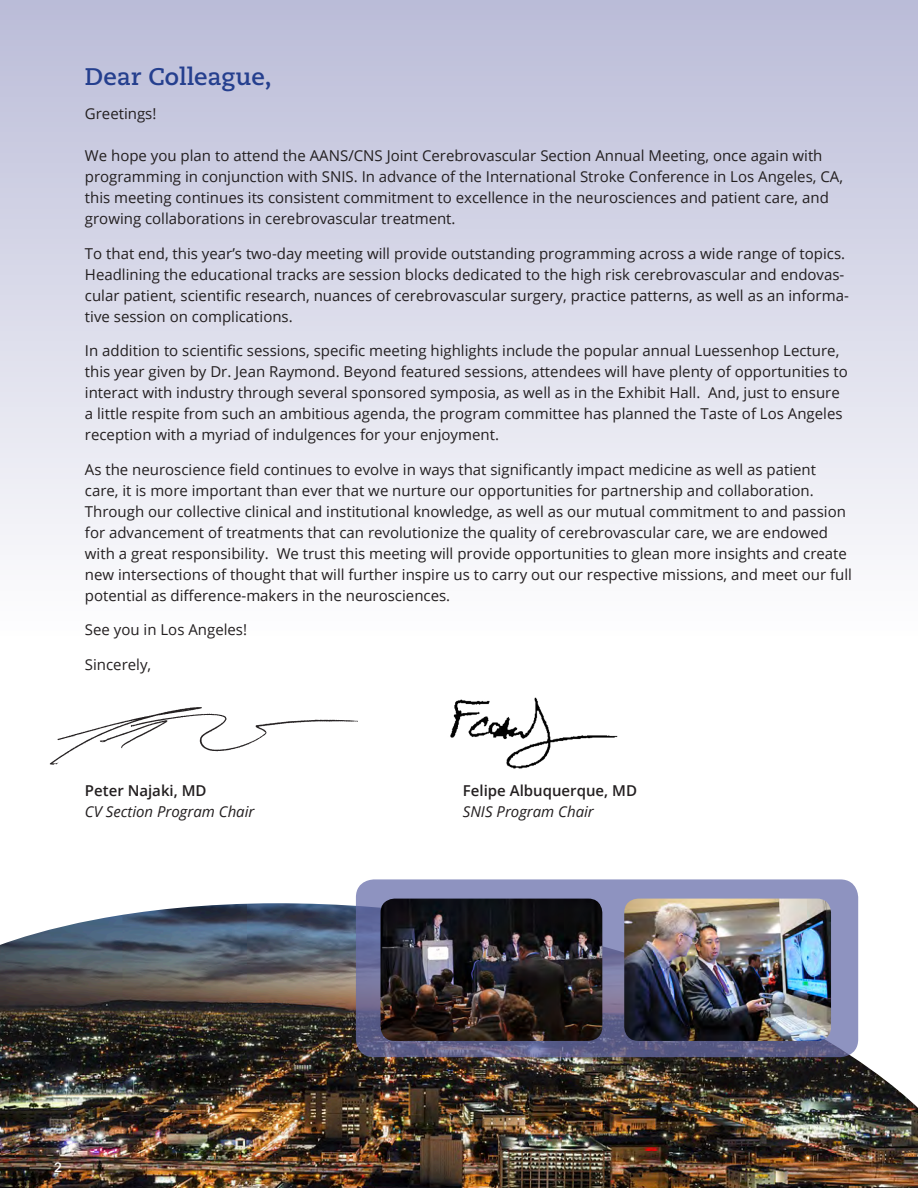
<style>
.page{position:relative;width:918px;height:1188px;background:#fff}
.page>*{position:absolute;margin:0;border:0;box-sizing:border-box;transform-origin:0 0}
.Sub_14{font:700 24px "Caecilia";color:#253f8e}
.Body{font:15px/21px "Open Sans";color:#231f20}
.Body-2{font:italic 15px "Open Sans";color:#231f20}
.Body-3{font:600 15px "Open Sans";color:#231f20}
.Body-4{font:700 13.5px "Caecilia";color:#fff}
</style>
<div class="page">
<img style="left:0;top:903px;width:918px;height:285px">
<div style="left:0;top:0;width:918px;height:636px;background:linear-gradient(to bottom,#babcd8,#fefefe)"></div>
<svg style="left:356px;top:879px;width:502px;height:178px;background:#7b7ea9"></svg>
<img style="left:381px;top:899px;width:221px;height:142px">
<img style="left:624px;top:899px;width:207px;height:142px">
<img style="left:49px;top:707px;width:308px;height:58px">
<img style="left:450px;top:697px;width:168px;height:72px">
<p class="Sub_14" style="left:85px;top:62px;width:188px">Dear Colleague,</p>
<p class="Body" style="left:85px;top:103px;width:73px">Greetings!</p>
<p class="Body" style="left:85px;top:145px;width:760px">We hope you plan to attend the AANS/CNS Joint Cerebrovascular Section Annual Meeting, once again with programming in conjunction with SNIS. In advance of the International Stroke Conference in Los Angeles, CA, this meeting continues its consistent commitment to excellence in the neurosciences and patient care, and growing collaborations in cerebrovascular treatment.</p>
<p class="Body" style="left:85px;top:243px;width:765px">To that end, this year’s two-day meeting will provide outstanding programming across a wide range of topics.<br>Headlining the educational tracks are session blocks dedicated to the high risk cerebrovascular and endovas&shy;cular patient, scientific research, nuances of cerebrovascular surgery, practice patterns, as well as an informa&shy;tive session on complications.</p>
<p class="Body" style="left:85px;top:340px;width:764px">In addition to scientific sessions, specific meeting highlights include the popular annual Luessenhop Lecture, this year given by Dr. Jean Raymond. Beyond featured sessions, attendees will have plenty of opportunities to interact with industry through several sponsored symposia, as well as in the Exhibit Hall. And, just to ensure a little respite from such an ambitious agenda, the program committee has planned the Taste of Los Angeles reception with a myriad of indulgences for your enjoyment.</p>
<p class="Body" style="left:85px;top:459px;width:768px">As the neuroscience field continues to evolve in ways that significantly impact medicine as well as patient care, it is more important than ever that we nurture our opportunities for partnership and collaboration.<br>Through our collective clinical and institutional knowledge, as well as our mutual commitment to and passion for advancement of treatments that can revolutionize the quality of cerebrovascular care, we are endowed with a great responsibility. We trust this meeting will provide opportunities to glean more insights and create new intersections of thought that will further inspire us to carry out our respective missions, and meet our full potential as difference-makers in the neurosciences.</p>
<p class="Body" style="left:85px;top:619px;width:164px">See you in Los Angeles!</p>
<p class="Body" style="left:85px;top:654px;width:68px">Sincerely,</p>
<p class="Body-3" style="left:85px;top:780px;width:123px">Peter Najaki, MD</p>
<p class="Body-3" style="left:463px;top:780px;width:176px">Felipe Albuquerque, MD</p>
<p class="Body-2" style="left:85px;top:801px;width:171px">CV Section Program Chair</p>
<p class="Body-2" style="left:463px;top:801px;width:132px">SNIS Program Chair</p>
<p class="Body-4" style="left:54px;top:1160px;width:9px">2</p>
</div>
